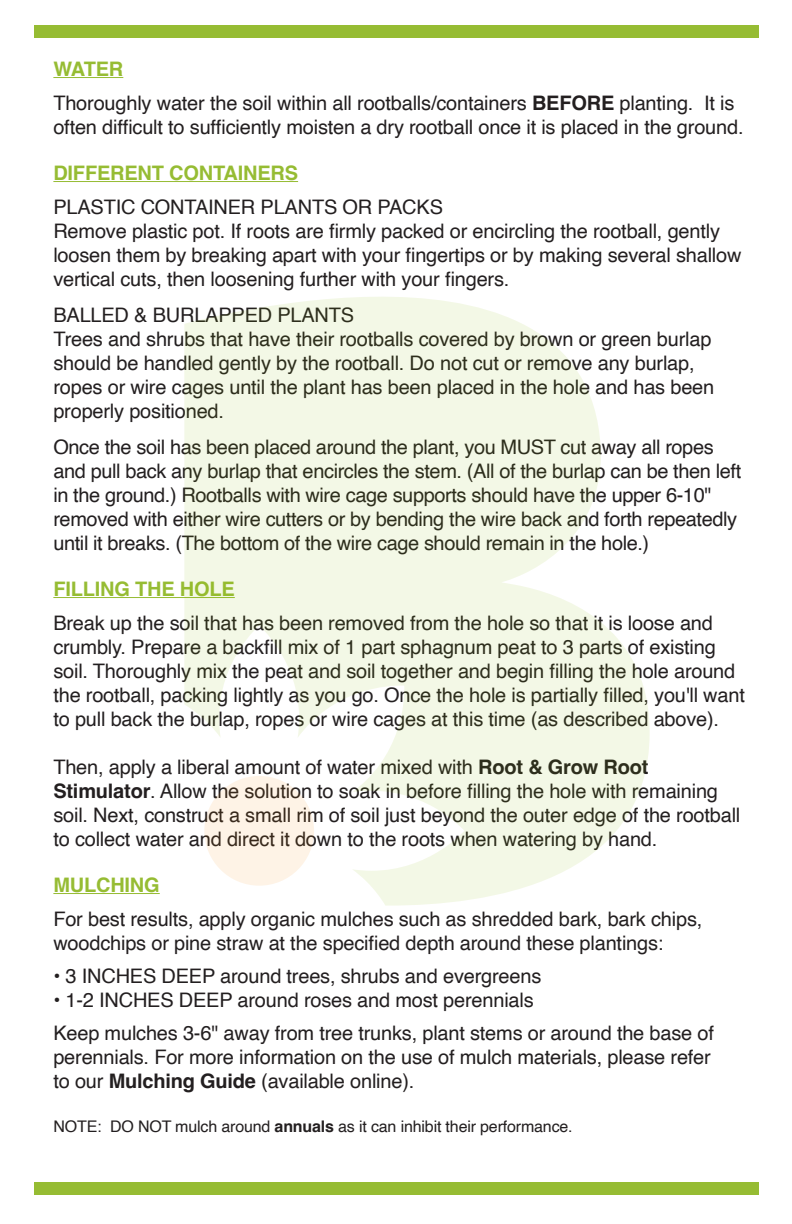
<style>
.page{position:relative;width:792px;height:1224px;background:#fff}
.page>*{position:absolute;margin:0;border:0;box-sizing:border-box;transform-origin:0 0}
.t1{font:20px/24px "Helvetica";letter-spacing:-.01em;color:#231f20}
.t2{font:700 20px "Helvetica";letter-spacing:-.01em;color:#96bc33}
.t3{font:16px "Helvetica";letter-spacing:-.01em;color:#231f20}
.s1{font-weight:700}
</style>
<div class="page">
<hr style="left:53px;top:77px;width:70px;height:1px;background:#96bc33">
<hr style="left:53px;top:181px;width:245px;height:1px;background:#96bc33">
<hr style="left:53px;top:597px;width:182px;height:1px;background:#96bc33">
<hr style="left:53px;top:893px;width:107px;height:1px;background:#96bc33">
<div style="left:34px;top:25px;width:725px;height:12px;background:#96bc33"></div>
<div style="left:34px;top:1183px;width:725px;height:12px;background:#96bc33"></div>
<svg style="left:184px;top:297px;width:466px;height:609px;fill:#f3f8e6"></svg>
<div style="left:204px;top:776px;width:110px;height:110px;background:#fef3e6;border-radius:50%"></div>
<p class="t2" style="left:53px;top:57px;width:71px">WATER</p>
<p class="t1" style="left:53px;top:92px;width:692px">Thoroughly water the soil within all rootballs/containers <span class="s1">BEFORE</span> planting. It is often difficult to sufficiently moisten a dry rootball once it is placed in the ground.</p>
<p class="t2" style="left:53px;top:161px;width:246px">DIFFERENT CONTAINERS</p>
<p class="t1" style="left:53px;top:196px;width:391px">PLASTIC CONTAINER PLANTS OR PACKS</p>
<p class="t1" style="left:53px;top:220px;width:690px">Remove plastic pot. If roots are firmly packed or encircling the rootball, gently loosen them by breaking apart with your fingertips or by making several shallow vertical cuts, then loosening further with your fingers.</p>
<p class="t1" style="left:53px;top:304px;width:302px">BALLED &amp; BURLAPPED PLANTS</p>
<p class="t1" style="left:53px;top:328px;width:662px">Trees and shrubs that have their rootballs covered by brown or green burlap should be handled gently by the rootball. Do not cut or remove any burlap, ropes or wire cages until the plant has been placed in the hole and has been properly positioned.</p>
<p class="t1" style="left:53px;top:436px;width:689px">Once the soil has been placed around the plant, you MUST cut away all ropes and pull back any burlap that encircles the stem. (All of the burlap can be then left in the ground.) Rootballs with wire cage supports should have the upper 6-10" removed with either wire cutters or by bending the wire back and forth repeatedly until it breaks. (The bottom of the wire cage should remain in the hole.)</p>
<p class="t2" style="left:53px;top:577px;width:183px">FILLING THE HOLE</p>
<p class="t1" style="left:53px;top:612px;width:693px">Break up the soil that has been removed from the hole so that it is loose and crumbly. Prepare a backfill mix of 1 part sphagnum peat to 3 parts of existing soil. Thoroughly mix the peat and soil together and begin filling the hole around the rootball, packing lightly as you go. Once the hole is partially filled, you'll want to pull back the burlap, ropes or wire cages at this time (as described above).</p>
<p class="t1" style="left:53px;top:756px;width:689px">Then, apply a liberal amount of water mixed with <span class="s1">Root &amp; Grow Root Stimulator</span>. Allow the solution to soak in before filling the hole with remaining soil. Next, construct a small rim of soil just beyond the outer edge of the rootball to collect water and direct it down to the roots when watering by hand.</p>
<p class="t2" style="left:53px;top:873px;width:108px">MULCHING</p>
<p class="t1" style="left:53px;top:908px;width:651px">For best results, apply organic mulches such as shredded bark, bark chips, woodchips or pine straw at the specified depth around these plantings:</p>
<p class="t1" style="left:53px;top:965px;width:489px">• 3 INCHES DEEP around trees, shrubs and evergreens</p>
<p class="t1" style="left:53px;top:989px;width:482px">• 1-2 INCHES DEEP around roses and most perennials</p>
<p class="t1" style="left:53px;top:1022px;width:662px">Keep mulches 3-6" away from tree trunks, plant stems or around the base of perennials. For more information on the use of mulch materials, please refer to our <span class="s1">Mulching Guide</span> (available online).</p>
<p class="t3" style="left:53px;top:1114px;width:521px">NOTE: DO NOT mulch around <span class="s1">annuals</span> as it can inhibit their performance.</p>
</div>
